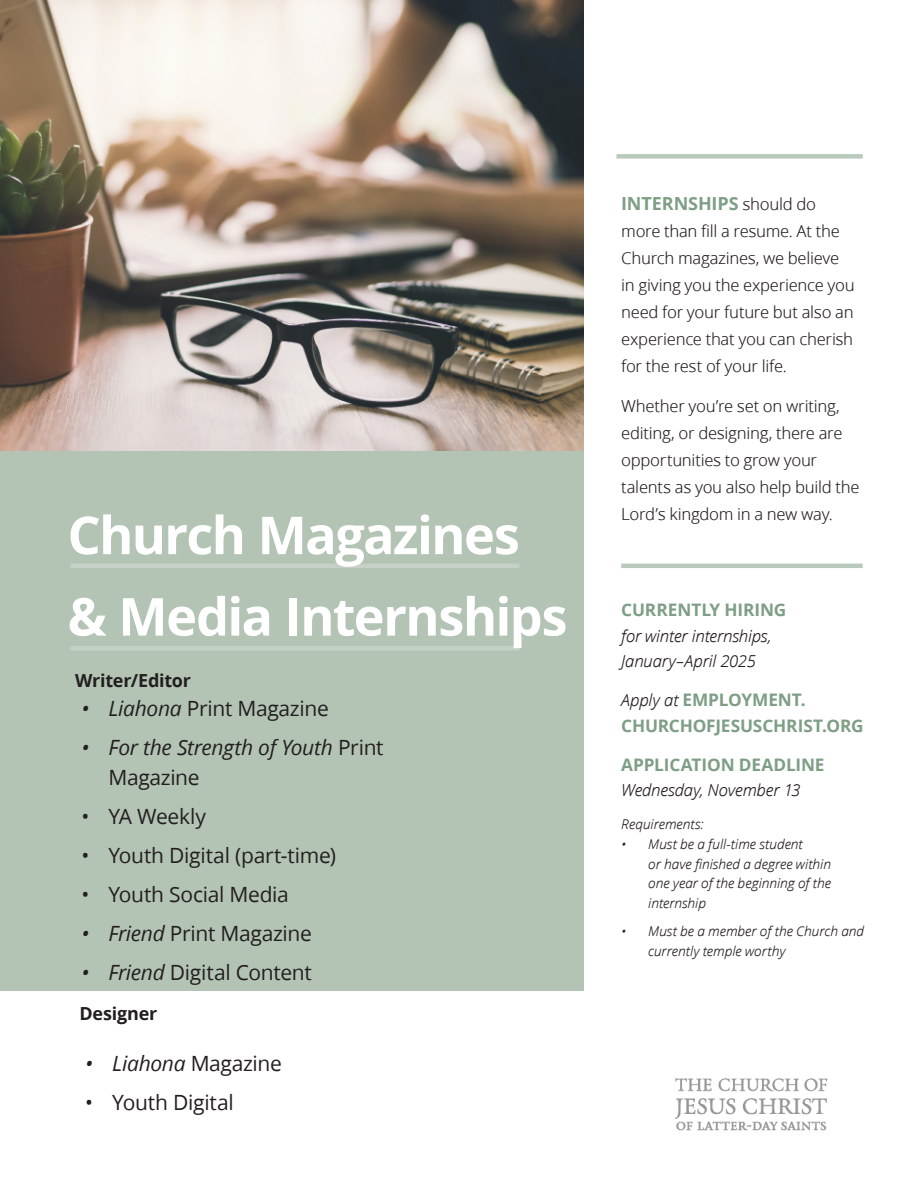
<style>
.page{position:relative;width:918px;height:1188px;background:#fff}
.page>*{position:absolute;margin:0;border:0;box-sizing:border-box;transform-origin:0 0}
.Main_title_White{font:700 52.35px/81.4px "Zoramlds Lat";letter-spacing:-.035em;color:#fff}
.t1{font:21px "Zoramlds Lat";letter-spacing:-.015em;color:#231f20}
.t2{font:italic 21px/30px "Zoramlds Lat";letter-spacing:-.015em;color:#231f20}
.Main_title_White-2{font:700 18px "Zoramlds Lat";letter-spacing:-.015em;color:#231f20}
.Main_title_White-3{font:700 18px "Zoramlds Lat";letter-spacing:-.005em;color:#7e9e85}
.Main_title_White-4{font:700 17.25px/25.5px "Zoramlds Lat";letter-spacing:-.01em;color:#7e9e85}
.Main_title_White-5{font:16.5px/27px "Zoramlds Lat";letter-spacing:-.02em;color:#231f20}
.Main_title_White-6{font:italic 16.5px "Zoramlds Lat";letter-spacing:-.01em;color:#231f20}
.Main_title_White-7{font:italic 13.5px/19.5px "Zoramlds Lat";color:#231f20}
.s1{font-style:italic}
.s2{font-style:normal}
.s3{font-weight:400;font-size:16.5px;color:#231f20}
.s4{font-weight:400;font-style:italic;font-size:16.5px;color:#231f20}
</style>
<div class="page">
<div style="left:0;top:0;width:584px;height:1188px;background:#b3c3b4"></div>
<img style="left:0;top:0;width:584px;height:450px">
<hr style="left:70px;top:564px;width:449px;height:4px;background:#c5d1c6">
<div style="left:70px;top:646px;width:449px;height:5px;background:#c5d1c6"></div>
<div style="left:0;top:991px;width:584px;height:197px;background:#fff"></div>
<img style="left:674px;top:1078px;width:154px;height:53px">
<div style="left:616px;top:154px;width:247px;height:5px;background:#b9cabd"></div>
<hr style="left:621px;top:564px;width:242px;height:4px;background:#b9cabd">
<p class="Main_title_White" style="left:68px;top:495px;width:502px">Church Magazines &amp; Media Internships</p>
<p class="Main_title_White-2" style="left:75px;top:666px;width:117px">Writer/Editor</p>
<p class="t1" style="left:81px;top:693px;width:249px"><span class="s1">• Liahona</span> Print Magazine</p>
<p class="t2" style="left:108px;top:733px;width:277px;text-indent:-27px">• For the Strength of Youth <span class="s2">Print<br>Magazine</span></p>
<p class="t1" style="left:81px;top:801px;width:126px">• YA Weekly</p>
<p class="t1" style="left:81px;top:840px;width:256px">• Youth Digital (part-time)</p>
<p class="t1" style="left:81px;top:879px;width:209px">• Youth Social Media</p>
<p class="t1" style="left:81px;top:918px;width:232px"><span class="s1">• Friend</span> Print Magazine</p>
<p class="t1" style="left:81px;top:957px;width:232px"><span class="s1">• Friend</span> Digital Content</p>
<p class="Main_title_White-2" style="left:80px;top:1000px;width:80px">Designer</p>
<p class="t2" style="left:85px;top:1048px;width:198px">• Liahona <span class="s2">Magazine</span></p>
<p class="t1" style="left:85px;top:1087px;width:150px">• Youth Digital</p>
<p class="Main_title_White-3" style="left:621px;top:190px;width:196px">INTERNSHIPS <span class="s3">should do</span></p>
<p class="Main_title_White-5" style="left:621px;top:217px;width:235px">more than fill a resume. At the<br>Church magazines, we believe in giving you the experience you need for your future but also an experience that you can cherish for the rest of your life.</p>
<p class="Main_title_White-5" style="left:621px;top:393px;width:240px">Whether you’re set on writing, editing, or designing, there are opportunities to grow your talents as you also help build the<br>Lord’s kingdom in a new way.</p>
<p class="Main_title_White-4" style="left:621px;top:597px;width:167px">CURRENTLY HIRING</p>
<p class="Main_title_White-6" style="left:621px;top:624px;width:152px">for winter internships,</p>
<p class="Main_title_White-6" style="left:621px;top:649px;width:136px">January–April 2025</p>
<p class="Main_title_White-4" style="left:621px;top:687px;width:244px"><span class="s4">Apply at</span> EMPLOYMENT.<br>CHURCHOFJESUSCHRIST.ORG</p>
<p class="Main_title_White-4" style="left:621px;top:752px;width:205px">APPLICATION DEADLINE</p>
<p class="Main_title_White-6" style="left:621px;top:778px;width:181px">Wednesday, November 13</p>
<p class="Main_title_White-7" style="left:621px;top:815px;width:84px">Requirements:</p>
<p class="Main_title_White-7" style="left:648px;top:835px;width:185px;text-indent:-27px">• Must be a full-time student<br>or have finished a degree within one year of the beginning of the internship</p>
<p class="Main_title_White-7" style="left:648px;top:922px;width:218px;text-indent:-27px">• Must be a member of the Church and currently temple worthy</p>
</div>
